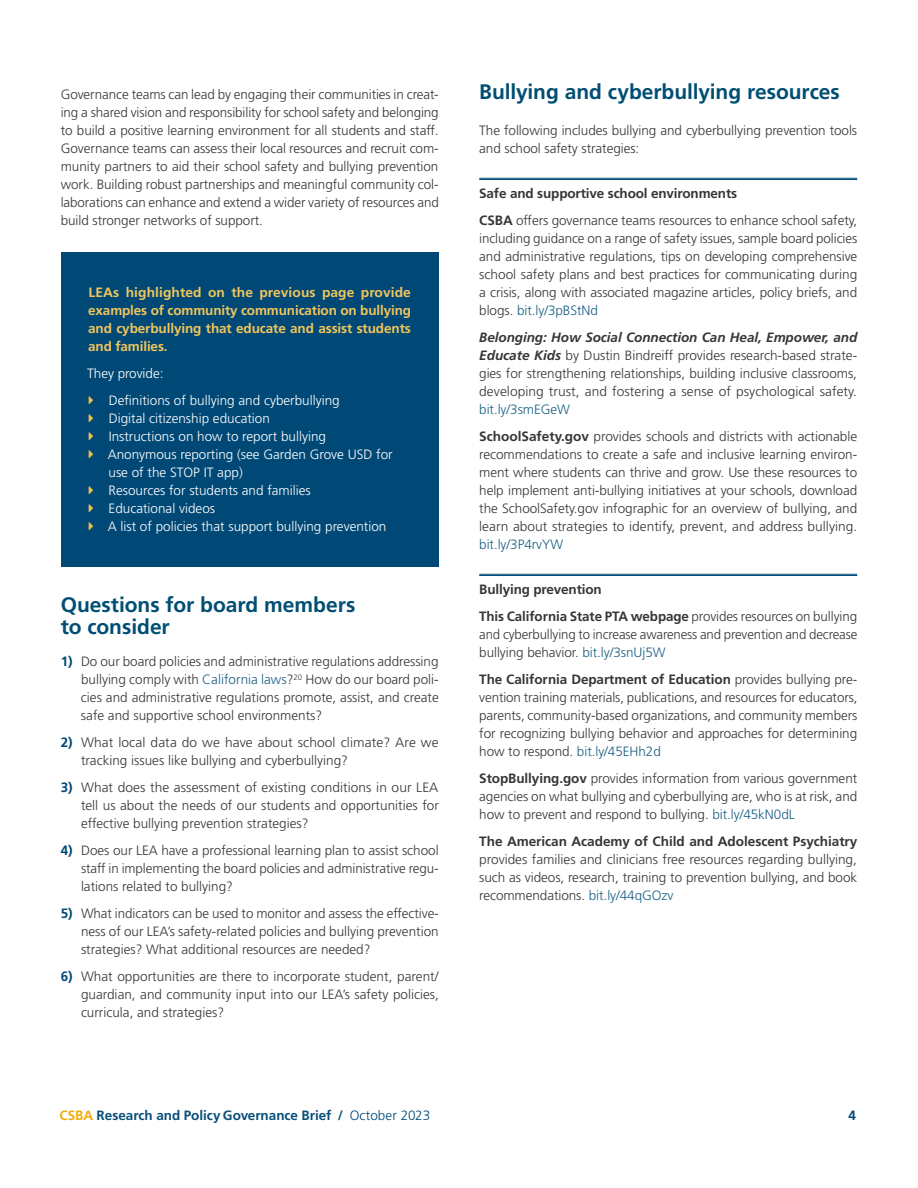
<style>
.page{position:relative;width:918px;height:1188px;background:#fff}
.page>*{position:absolute;margin:0;border:0;box-sizing:border-box;transform-origin:0 0}
.t1{font:700 21px/22px "Frutiger LT Std";letter-spacing:-.005em;color:#004e73}
.t2{font:300 13.5px/18px "Frutiger LT Std";letter-spacing:-.005em;color:#363636;text-align:justify}
.t3{font:300 13.5px/18px "Frutiger LT Std";color:#fff}
.t4{font:700 13.5px/18px "Frutiger LT Std";letter-spacing:-.01em;color:#f2c55a;text-align:justify}
.t5{font:700 13.5px/27px "Frutiger LT Std";letter-spacing:-.005em;color:#363636}
.t6{font:700 13.5px "Frutiger LT Std";color:#084f7a}
.t7{font:300 13.5px "Frutiger LT Std";letter-spacing:-.005em;color:#1d6185}
.t8{font:700 13.5px "Frutiger LT Std";color:#004976}
.s1{font-weight:700;color:#004976}
.s2{color:#1d6185}
.s3{font-weight:700}
.s4{font-weight:700;font-style:italic}
.s5{font-weight:300}
.s6{color:#f2ac08}
.s7{color:#004e73}
.s8{font-weight:300;color:#004976}
</style>
<div class="page">
<hr style="left:479px;top:178px;width:378px;height:1px;background:#004976">
<hr style="left:479px;top:179px;width:378px;height:1px;background:#004976">
<hr style="left:479px;top:574px;width:378px;height:1px;background:#004976">
<hr style="left:479px;top:575px;width:378px;height:1px;background:#004976">
<div style="left:61px;top:252px;width:378px;height:315px;background:#004976"></div>
<p class="t2" style="left:61px;top:86px;width:380px">Governance teams can lead by engaging their communities in creat&shy;ing a shared vision and responsibility for school safety and belonging to build a positive learning environment for all students and staff.<br>Governance teams can assess their local resources and recruit com&shy;munity partners to aid their school safety and bullying prevention work. Building robust partnerships and meaningful community col&shy;laborations can enhance and extend a wider variety of resources and build stronger networks of support.</p>
<p class="t4" style="left:88px;top:283px;width:324px">LEAs highlighted on the previous page provide examples of community communication on bullying and cyberbullying that educate and assist students and families.</p>
<p class="t3" style="left:109px;top:360px;width:233px;line-height:27px;text-indent:-21px">They provide:<br>Definitions of bullying and cyberbullying</p>
<p class="t3" style="left:108px;top:410px;width:287px">Digital citizenship education<br>Instructions on how to report bullying Anonymous reporting (see Garden Grove USD for use of the STOP IT app)<br>Resources for students and families<br>Educational videos<br>A list of policies that support bullying prevention</p>
<h1 class="t1" style="left:61px;top:594px;width:296px">Questions for board members to consider</h1>
<p class="t2" style="left:81px;top:653px;width:359px;text-indent:-20px"><span class="s1">1)</span> Do our board policies and administrative regulations addressing bullying comply with <span class="s2">California laws</span>?<sup>20</sup> How do our board poli&shy;cies and administrative regulations promote, assist, and create safe and supportive school environments?</p>
<p class="t2" style="left:81px;top:734px;width:359px;text-indent:-20px"><span class="s1">2)</span> What local data do we have about school climate? Are we tracking issues like bullying and cyberbullying?</p>
<p class="t2" style="left:81px;top:779px;width:359px;text-indent:-20px"><span class="s1">3)</span> What does the assessment of existing conditions in our LEA tell us about the needs of our students and opportunities for effective bullying prevention strategies?</p>
<p class="t2" style="left:81px;top:842px;width:359px;text-indent:-20px"><span class="s1">4)</span> Does our LEA have a professional learning plan to assist school staff in implementing the board policies and administrative regu&shy;lations related to bullying?</p>
<p class="t2" style="left:81px;top:905px;width:359px;text-indent:-20px"><span class="s1">5)</span> What indicators can be used to monitor and assess the effective&shy;ness of our LEA’s safety-related policies and bullying prevention strategies? What additional resources are needed?</p>
<p class="t2" style="left:81px;top:968px;width:359px;text-indent:-20px"><span class="s1">6)</span> What opportunities are there to incorporate student, parent/ guardian, and community input into our LEA’s safety policies, curricula, and strategies?</p>
<h1 class="t1" style="left:479px;top:81px;width:362px">Bullying and cyberbullying resources</h1>
<p class="t2" style="left:479px;top:122px;width:379px">The following includes bullying and cyberbullying prevention tools and school safety strategies:</p>
<p class="t2" style="left:479px;top:180px;width:380px;line-height:27px"><span class="s3">Safe and supportive school environments<br>CSBA</span> offers governance teams resources to enhance school safety,</p>
<p class="t2" style="left:479px;top:230px;width:380px">including guidance on a range of safety issues, sample board policies and administrative regulations, tips on developing comprehensive school safety plans and best practices for communicating during a crisis, along with associated magazine articles, policy briefs, and blogs. <span class="s2">bit.ly/3pBStNd</span></p>
<p class="t2" style="left:479px;top:329px;width:380px"><span class="s4">Belonging: How Social Connection Can Heal, Empower, and Educate Kids</span> by Dustin Bindreiff provides research-based strate&shy;gies for strengthening relationships, building inclusive classrooms, developing trust, and fostering a sense of psychological safety.</p>
<p class="t2" style="left:479px;top:396px;width:380px;line-height:27px"><span class="s2">bit.ly/3smEGeW<br></span><span class="s3">SchoolSafety.gov</span> provides schools and districts with actionable</p>
<p class="t2" style="left:479px;top:446px;width:380px">recommendations to create a safe and inclusive learning environ&shy;ment where students can thrive and grow. Use these resources to help implement anti-bullying initiatives at your schools, download the SchoolSafety.gov infographic for an overview of bullying, and learn about strategies to identify, prevent, and address bullying.</p>
<p class="t7" style="left:479px;top:537px;width:85px">bit.ly/3P4rvYW</p>
<p class="t5" style="left:479px;top:576px;width:379px">Bullying prevention<br>This California State PTA webpage <span class="s5">provides resources on bullying</span></p>
<p class="t2" style="left:479px;top:626px;width:380px">and cyberbullying to increase awareness and prevention and decrease bullying behavior. <span class="s2">bit.ly/3snUj5W</span></p>
<p class="t2" style="left:479px;top:671px;width:380px"><span class="s3">The California Department of Education</span> provides bullying pre&shy;vention training materials, publications, and resources for educators, parents, community-based organizations, and community members for recognizing bullying behavior and approaches for determining how to respond. <span class="s2">bit.ly/45EHh2d</span></p>
<p class="t2" style="left:479px;top:770px;width:380px"><span class="s3">StopBullying.gov</span> provides information from various government agencies on what bullying and cyberbullying are, who is at risk, and how to prevent and respond to bullying. <span class="s2">bit.ly/45kN0dL</span></p>
<p class="t5" style="left:479px;top:828px;width:380px">The American Academy of Child and Adolescent Psychiatry</p>
<p class="t2" style="left:479px;top:851px;width:379px">provides families and clinicians free resources regarding bullying, such as videos, research, training to prevention bullying, and book recommendations. <span class="s2">bit.ly/44qGOzv</span></p>
<p class="t6" style="left:59px;top:1108px;width:372px"><span class="s6">CSBA</span> Research and Policy Governance Brief <span class="s7">/</span> <span class="s8">October 2023</span></p>
<p class="t8" style="left:848px;top:1108px;width:9px">4</p>
</div>
